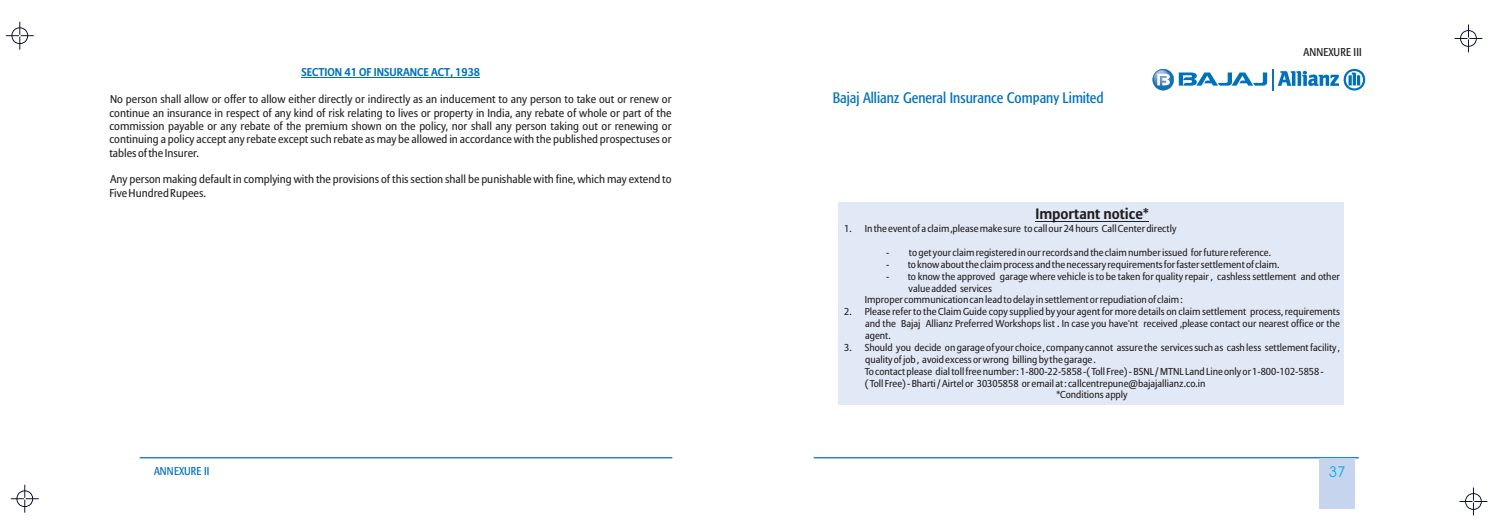
<style>
.page{position:relative;width:1489px;height:525px;background:#fff}
.page>*{position:absolute;margin:0;border:0;box-sizing:border-box;transform-origin:0 0}
.t1{font:15px "Formata Cond K";color:#0072bc}
.t2{font:700 15px "Allianz Sans";color:#231f20}
.t3{font:15px "Avant Garde IT Cby BT";color:#00aeef}
.t4{font:11.25px/13.4px "Allianz Sans";color:#231f20;text-align:justify}
.t5{font:700 11.25px "Allianz Sans";color:#0072bc}
.t6{font:11.25px "Formata K";letter-spacing:.02em;color:#231f20}
.t7{font:11.25px "Formata K";letter-spacing:.02em;color:#0072bc}
.t8{font:10px/11.9px "Allianz Sans";color:#231f20;text-align:justify}
</style>
<div class="page">
<hr style="left:301px;top:77px;width:179px;height:1px;background:#0072bc">
<div style="left:838px;top:202px;width:505px;height:203px;background:#e1e9f6"></div>
<hr style="left:1035px;top:220px;width:113px;height:1px;background:#231f20">
<svg style="left:6px;top:22px;width:28px;height:28px"></svg>
<svg style="left:1454px;top:24px;width:28px;height:28px"></svg>
<svg style="left:11px;top:484px;width:28px;height:28px"></svg>
<svg style="left:1459px;top:487px;width:28px;height:28px"></svg>
<hr style="left:140px;top:457px;width:532px;height:1px;background:#0072bc">
<hr style="left:813px;top:457px;width:545px;height:1px;background:#0072bc">
<div style="left:1318px;top:458px;width:36px;height:50px;background:#c6d5ed"></div>
<svg style="left:1152px;top:68px;width:114px;height:23px"></svg>
<svg style="left:1272px;top:69px;width:92px;height:21px"></svg>
<p class="t5" style="left:301px;top:68px;width:180px">SECTION 41 OF INSURANCE ACT, 1938</p>
<p class="t4" style="left:109px;top:93px;width:563px">No person shall allow or offer to allow either directly or indirectly as an inducement to any person to take out or renew or continue an insurance in respect of any kind of risk relating to lives or property in India, any rebate of whole or part of the commission payable or any rebate of the premium shown on the policy, nor shall any person taking out or renewing or continuing a policy accept any rebate except such rebate as may be allowed in accordance with the published prospectuses or tables of the Insurer.</p>
<p class="t4" style="left:109px;top:173px;width:563px">Any person making default in complying with the provisions of this section shall be punishable with fine, which may extend to<br>Five Hundred Rupees.</p>
<h1 class="t1" style="left:832px;top:89px;width:272px">Bajaj Allianz General Insurance Company Limited</h1>
<p class="t6" style="left:1303px;top:46px;width:60px">ANNEXURE III</p>
<h1 class="t2" style="left:1035px;top:208px;width:115px">Important notice*</h1>
<p class="t8" style="left:844px;top:223px;width:334px">1. In the event of a claim ,please make sure to call our 24 hours Call Center directly</p>
<p class="t8" style="left:886px;top:247px;width:386px">- to get your claim registered in our records and the claim number issued for future reference.</p>
<p class="t8" style="left:886px;top:259px;width:395px">- to know about the claim process and the necessary requirements for faster settlement of claim.</p>
<p class="t8" style="left:886px;top:271px;width:455px">- to know the approved garage where vehicle is to be taken for quality repair , cashless settlement and other</p>
<p class="t8" style="left:908px;top:283px;width:85px">value added services</p>
<p class="t8" style="left:864px;top:295px;width:319px">Improper communication can lead to delay in settlement or repudiation of claim :</p>
<p class="t8" style="left:865px;top:306px;width:476px;text-indent:-21px">2. Please refer to the Claim Guide copy supplied by your agent for more details on claim settlement process, requirements and the Bajaj Allianz Preferred Workshops list . In case you have'nt received ,please contact our nearest office or the agent.</p>
<p class="t8" style="left:844px;top:342px;width:497px">3. Should you decide on garage of your choice , company cannot assure the services such as cash less settlement facility ,</p>
<p class="t8" style="left:865px;top:354px;width:232px">quality of job , avoid excess or wrong billing by the garage .</p>
<p class="t8" style="left:864px;top:366px;width:460px">To contact please dial toll free number :1-800-22-5858 -( Toll Free) - BSNL / MTNL Land Line only or 1-800-102-5858 -</p>
<p class="t8" style="left:864px;top:377px;width:342px">( Toll Free) - Bharti / Airtel or 30305858 or email at :callcentrepune@bajajallianz.co.in</p>
<p class="t8" style="left:1056px;top:389px;width:73px">*Conditions apply</p>
<p class="t7" style="left:154px;top:464px;width:57px">ANNEXURE II</p>
<h1 class="t3" style="left:1328px;top:465px;width:18px">37</h1>
</div>
